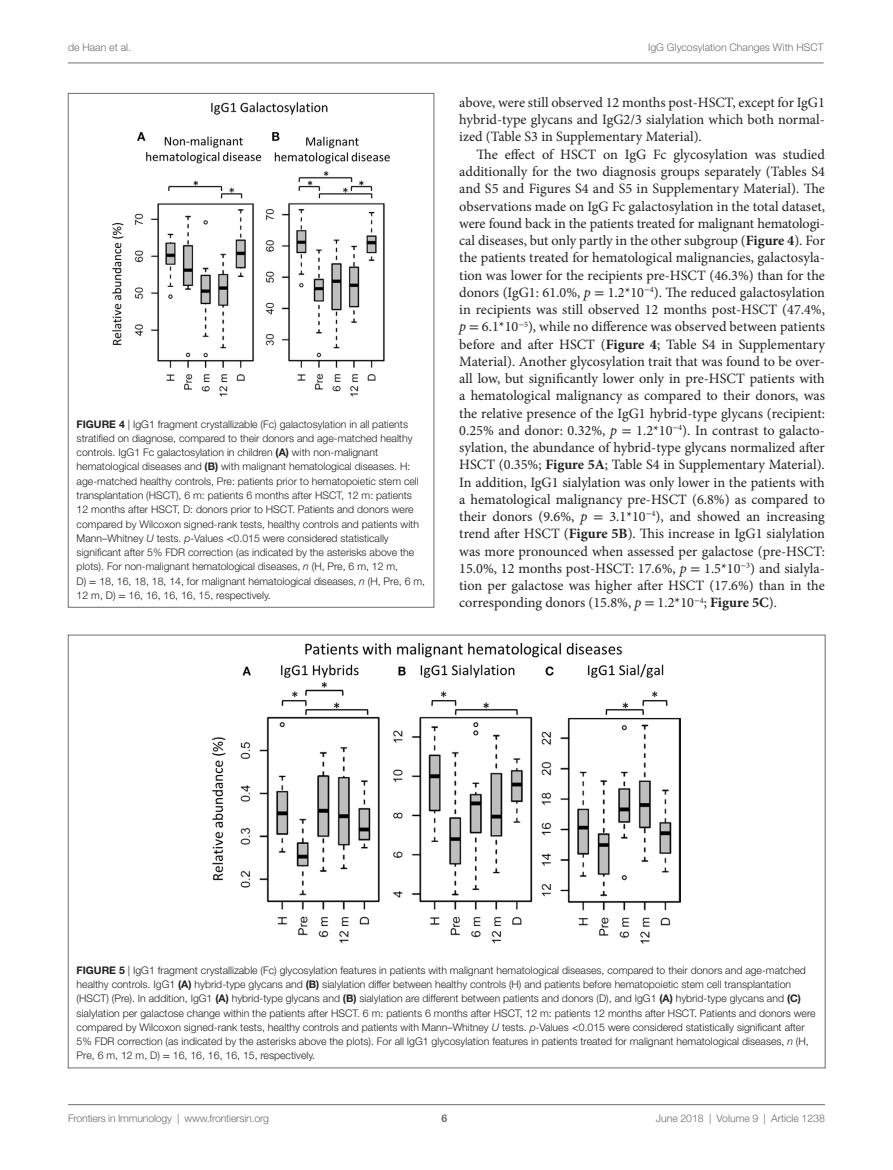
<style>
.page{position:relative;width:893px;height:1170px;background:#fff}
.page>*{position:absolute;margin:0;border:0;box-sizing:border-box;transform-origin:0 0}
.t1{font:14.25px/17.2px "Minion Pro";color:#231f20;text-align:justify}
.t2{font:300 10.5px/14.2px "Helvetica Neue LT Std";color:#231f20}
.t3{font:300 10.5px "Helvetica Neue LT Std";color:#6c6d70}
.t4{font:700 10.5px "Helvetica Neue LT Std";color:#6c6d70}
.s1{font-weight:700}
.s2{font-style:italic}
.s3{font-family:"STIX General";font-weight:400}
.s4{font-family:"STIX General"}
</style>
<div class="page">
<img style="left:213px;top:643px;width:467px;height:300px">
<img style="left:112px;top:102px;width:278px;height:295px">
<hr style="left:68px;top:63px;width:756px;height:1px;background:#6c6d70">
<hr style="left:68px;top:1104px;width:757px;height:1px;background:#6c6d70">
<p class="t3" style="left:68px;top:41px;width:65px">de Haan et al.</p>
<p class="t3" style="left:648px;top:41px;width:177px">IgG Glycosylation Changes With HSCT</p>
<p class="t2" style="left:77px;top:416px;width:350px"><span class="s1">FIGURE 4</span> | IgG1 fragment crystallizable (Fc) galactosylation in all patients stratified on diagnose, compared to their donors and age-matched healthy controls. IgG1 Fc galactosylation in children <span class="s1">(A)</span> with non-malignant hematological diseases and <span class="s1">(B)</span> with malignant hematological diseases. H: age-matched healthy controls, Pre: patients prior to hematopoietic stem cell transplantation (HSCT), 6 m: patients 6 months after HSCT, 12 m: patients 12 months after HSCT, D: donors prior to HSCT. Patients and donors were compared by Wilcoxon signed-rank tests, healthy controls and patients with Mann–Whitney <span class="s2">U</span> tests. <span class="s2">p</span>-Values <span class="s3">&lt;</span>0.015 were considered statistically significant after 5% FDR correction (as indicated by the asterisks above the plots). For non-malignant hematological diseases, <span class="s2">n</span> (H, Pre, 6 m, 12 m,<br>D) <span class="s3">=</span> 18, 16, 18, 18, 14, for malignant hematological diseases, <span class="s2">n</span> (H, Pre, 6 m, 12 m, D) <span class="s3">=</span> 16, 16, 16, 16, 15, respectively.</p>
<h1 class="t1" style="left:459px;top:94px;width:367px">above, were still observed 12 months post-HSCT, except for IgG1 hybrid-type glycans and IgG2/3 sialylation which both normal&shy;ized (Table S3 in Supplementary Material).</h1>
<p class="t1" style="left:459px;top:146px;width:367px;text-indent:17px">The effect of HSCT on IgG Fc glycosylation was studied additionally for the two diagnosis groups separately (Tables S4 and S5 and Figures S4 and S5 in Supplementary Material). The observations made on IgG Fc galactosylation in the total dataset, were found back in the patients treated for malignant hematologi&shy;cal diseases, but only partly in the other subgroup (<span class="s1">Figure 4</span>). For the patients treated for hematological malignancies, galactosyla&shy;tion was lower for the recipients pre-HSCT (46.3%) than for the donors (IgG1: 61.0%, <span class="s2">p</span> <span class="s4">=</span> 1.2*10<sup>−</sup><sup>4</sup>). The reduced galactosylation in recipients was still observed 12 months post-HSCT (47.4%, <span class="s2">p</span> <span class="s4">=</span> 6.1*10<sup>−</sup><sup>5</sup>), while no difference was observed between patients before and after HSCT (<span class="s1">Figure 4</span>; Table S4 in Supplementary Material). Another glycosylation trait that was found to be over&shy;all low, but significantly lower only in pre-HSCT patients with a hematological malignancy as compared to their donors, was the relative presence of the IgG1 hybrid-type glycans (recipient:<br>0.25% and donor: 0.32%, <span class="s2">p</span> <span class="s4">=</span> 1.2*10<sup>−</sup><sup>4</sup>). In contrast to galacto&shy;sylation, the abundance of hybrid-type glycans normalized after HSCT (0.35%; <span class="s1">Figure 5A</span>; Table S4 in Supplementary Material).<br>In addition, IgG1 sialylation was only lower in the patients with a hematological malignancy pre-HSCT (6.8%) as compared to their donors (9.6%, <span class="s2">p</span> <span class="s4">=</span> 3.1*10<sup>−</sup><sup>4</sup>), and showed an increasing trend after HSCT (<span class="s1">Figure 5B</span>). This increase in IgG1 sialylation was more pronounced when assessed per galactose (pre-HSCT:<br>15.0%, 12 months post-HSCT: 17.6%, <span class="s2">p</span> <span class="s4">=</span> 1.5*10<sup>−</sup><sup>3</sup>) and sialyla&shy;tion per galactose was higher after HSCT (17.6%) than in the corresponding donors (15.8%, <span class="s2">p</span> <span class="s4">=</span> 1.2*10<sup>−</sup><sup>4</sup>; <span class="s1">Figure 5C</span>).</p>
<p class="t2" style="left:77px;top:962px;width:740px"><span class="s1">FIGURE 5</span> | IgG1 fragment crystallizable (Fc) glycosylation features in patients with malignant hematological diseases, compared to their donors and age-matched healthy controls. IgG1 <span class="s1">(A)</span> hybrid-type glycans and <span class="s1">(B)</span> sialylation differ between healthy controls (H) and patients before hematopoietic stem cell transplantation (HSCT) (Pre). In addition, IgG1 <span class="s1">(A)</span> hybrid-type glycans and <span class="s1">(B)</span> sialylation are different between patients and donors (D), and IgG1 <span class="s1">(A)</span> hybrid-type glycans and <span class="s1">(C) </span>sialylation per galactose change within the patients after HSCT. 6 m: patients 6 months after HSCT, 12 m: patients 12 months after HSCT. Patients and donors were compared by Wilcoxon signed-rank tests, healthy controls and patients with Mann–Whitney <span class="s2">U</span> tests. <span class="s2">p-</span>Values <span class="s3">&lt;</span>0.015 were considered statistically significant after 5% FDR correction (as indicated by the asterisks above the plots). For all IgG1 glycosylation features in patients treated for malignant hematological diseases, <span class="s2">n</span> (H, Pre, 6 m, 12 m, D) <span class="s3">=</span> 16, 16, 16, 16, 15, respectively.</p>
<p class="t3" style="left:68px;top:1111px;width:203px">Frontiers in Immunology | www.frontiersin.org</p>
<p class="t3" style="left:656px;top:1111px;width:171px">June 2018 | Volume 9 | Article 1238</p>
<p class="t4" style="left:441px;top:1111px;width:7px">6</p>
</div>
